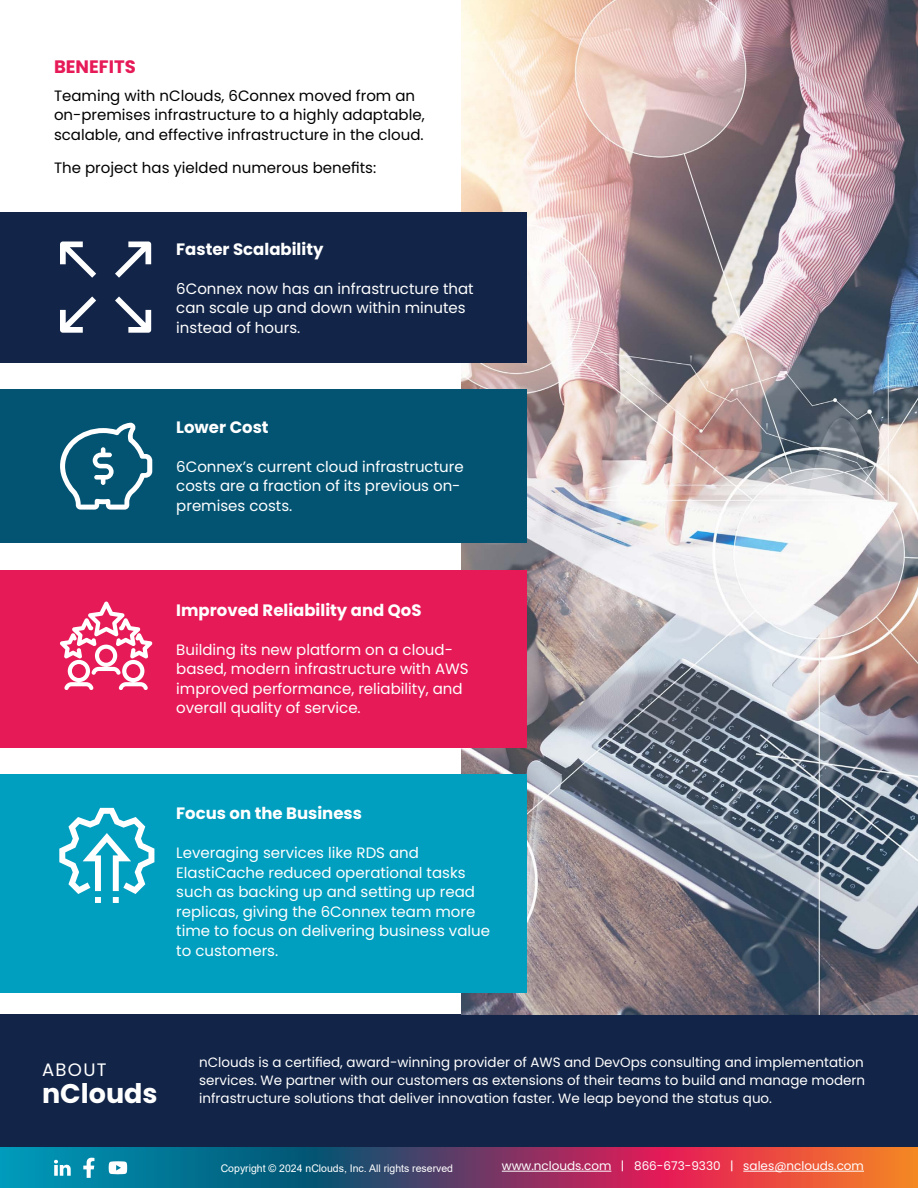
<style>
.page{position:relative;width:918px;height:1188px;background:#fff}
.page>*{position:absolute;margin:0;border:0;box-sizing:border-box;transform-origin:0 0}
.t1{font:700 27px "Poppins";color:#fff}
.t2{font:700 18px "Poppins";color:#e61a57}
.t3{font:18px "Poppins";letter-spacing:.075em;color:#fff}
.t4{font:700 16.5px "Poppins";color:#fff}
.t5{font:15px/19.5px "Poppins";color:#fff}
.t6{font:15px/19.5px "Poppins";color:#000101}
.t7{font:13.5px/18px "Poppins";color:#fff;text-align:justify}
.t8{font:12px "Poppins";color:#fff}
.t9{font:10.5px "Arial";color:#fff}
</style>
<div class="page">
<div style="left:0;top:1014px;width:918px;height:159px;background:#122447"></div>
<svg style="left:0;top:1147px;width:918px;height:41px;background:#6f536a"></svg>
<hr style="left:502px;top:1171px;width:109px;height:1px;background:#fff">
<hr style="left:743px;top:1171px;width:121px;height:1px;background:#fff">
<img style="left:461px;top:0;width:457px;height:1014px">
<div style="left:0;top:212px;width:526px;height:150px;background:#122447"></div>
<div style="left:0;top:389px;width:526px;height:154px;background:#035473"></div>
<div style="left:0;top:774px;width:526px;height:219px;background:#009ebf"></div>
<div style="left:0;top:570px;width:526px;height:177px;background:#e61a57"></div>
<svg style="left:54px;top:1160px;width:17px;height:16px"></svg>
<svg style="left:83px;top:1158px;width:11px;height:20px"></svg>
<svg style="left:109px;top:1161px;width:18px;height:13px"></svg>
<svg style="left:60px;top:241px;width:91px;height:92px"></svg>
<svg style="left:60px;top:602px;width:92px;height:88px"></svg>
<svg style="left:60px;top:423px;width:92px;height:87px"></svg>
<svg style="left:59px;top:808px;width:95px;height:95px"></svg>
<p class="t2" style="left:54px;top:56px;width:83px">BENEFITS</p>
<p class="t6" style="left:54px;top:86px;width:372px">Teaming with nClouds, 6Connex moved from an on-premises infrastructure to a highly adaptable, scalable, and effective infrastructure in the cloud.</p>
<p class="t6" style="left:54px;top:158px;width:324px">The project has yielded numerous benefits:</p>
<p class="t4" style="left:176px;top:239px;width:149px">Faster Scalability</p>
<p class="t5" style="left:176px;top:279px;width:299px">6Connex now has an infrastructure that can scale up and down within minutes instead of hours.</p>
<p class="t4" style="left:176px;top:417px;width:94px">Lower Cost</p>
<p class="t5" style="left:176px;top:457px;width:289px">6Connex’s current cloud infrastructure costs are a fraction of its previous on&shy;premises costs.</p>
<p class="t4" style="left:176px;top:600px;width:247px">Improved Reliability and QoS</p>
<p class="t5" style="left:176px;top:640px;width:294px">Building its new platform on a cloud&shy;based, modern infrastructure with AWS improved performance, reliability, and overall quality of service.</p>
<p class="t4" style="left:176px;top:804px;width:187px">Focus on the Business</p>
<p class="t5" style="left:176px;top:843px;width:315px">Leveraging services like RDS and ElastiCache reduced operational tasks such as backing up and setting up read replicas, giving the 6Connex team more time to focus on delivering business value to customers.</p>
<p class="t3" style="left:42px;top:1059px;width:66px">ABOUT</p>
<h1 class="t1" style="left:42px;top:1078px;width:117px">nClouds</h1>
<p class="t7" style="left:199px;top:1054px;width:668px">nClouds is a certified, award-winning provider of AWS and DevOps consulting and implementation services. We partner with our customers as extensions of their teams to build and manage modern infrastructure solutions that deliver innovation faster. We leap beyond the status quo.</p>
<p class="t9" style="left:221px;top:1161px;width:234px">Copyright © 2024 nClouds, Inc. All rights reserved</p>
<p class="t8" style="left:502px;top:1159px;width:364px">www.nclouds.com | 866-673-9330 | sales@nclouds.com</p>
</div>
